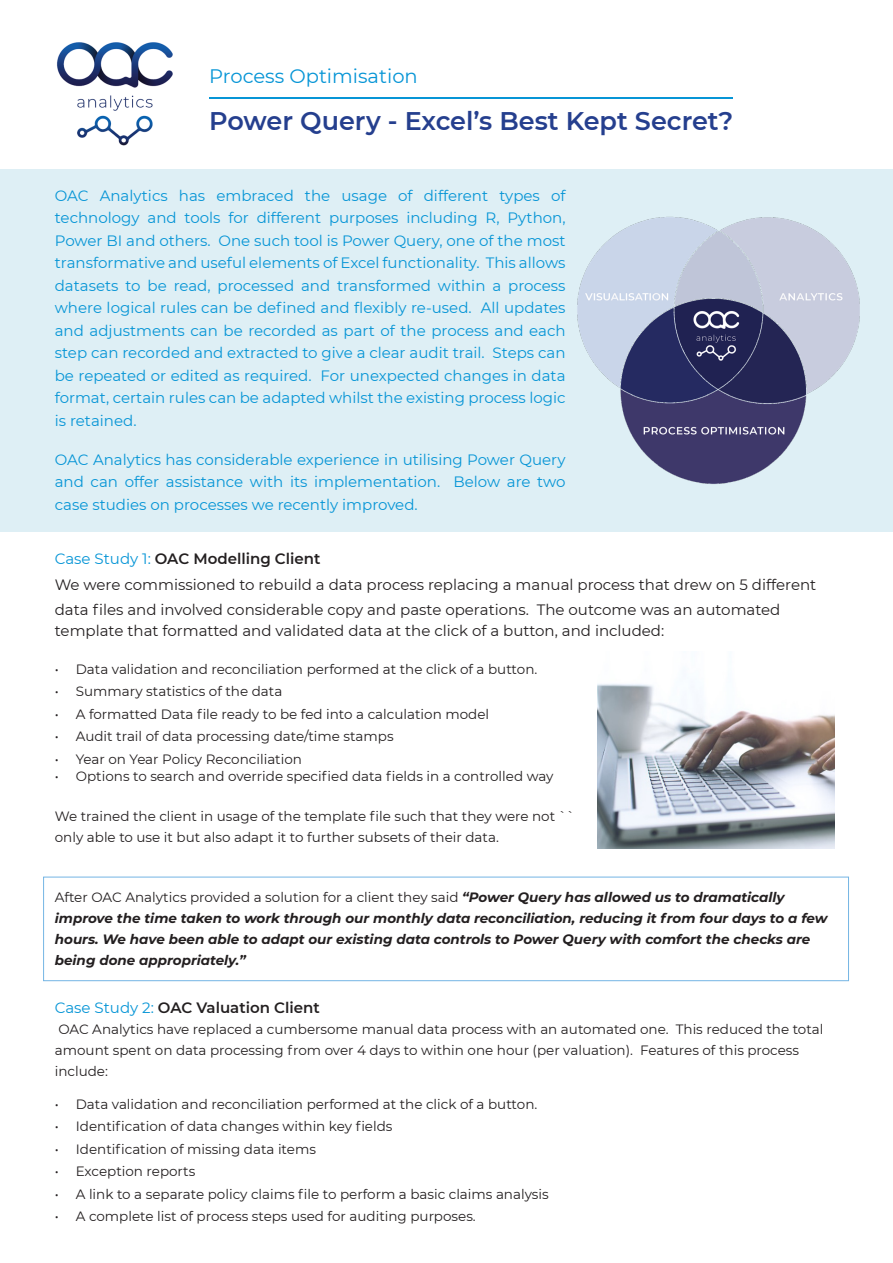
<style>
.page{position:relative;width:893px;height:1263px;background:#fff}
.page>*{position:absolute;margin:0;border:0;box-sizing:border-box;transform-origin:0 0}
.t1{font:600 25.5px "Montserrat";color:#253f8e}
.t2{font:19.5px "Montserrat";color:#0695d6}
.t3{font:15px/22.5px "Montserrat";color:#0695d6;text-align:justify}
.t4{font:15px/25.5px "Montserrat";color:#231f20}
.t5{font:600 15px "Montserrat";color:#231f20}
.t6{font:13.5px/21px "Montserrat";color:#231f20}
.t7{font:italic 700 13.5px/21px "Montserrat";color:#231f20}
.s1{font-weight:400;color:#0695d6}
.s2{font-weight:400;font-style:normal}
</style>
<div class="page">
<div style="left:0;top:169px;width:893px;height:362px;background:#deeff5"></div>
<hr style="left:209px;top:97px;width:523px;height:1px;background:#0695d6">
<img style="left:597px;top:684px;width:237px;height:164px">
<div style="left:43px;top:877px;width:806px;height:104px;border:1px solid #74b5e4"></div>
<img style="left:57px;top:42px;width:116px;height:104px">
<img style="left:577px;top:216px;width:283px;height:268px">
<p class="t2" style="left:209px;top:63px;width:210px">Process Optimisation</p>
<p class="t1" style="left:209px;top:103px;width:525px">Power Query - Excel’s Best Kept Secret?</p>
<p class="t3" style="left:55px;top:184px;width:512px">OAC Analytics has embraced the usage of different types of technology and tools for different purposes including R, Python, Power BI and others. One such tool is Power Query, one of the most transformative and useful elements of Excel functionality. This allows datasets to be read, processed and transformed within a process where logical rules can be defined and flexibly re-used. All updates and adjustments can be recorded as part of the process and each step can recorded and extracted to give a clear audit trail. Steps can be repeated or edited as required. For unexpected changes in data format, certain rules can be adapted whilst the existing process logic is retained.</p>
<p class="t3" style="left:55px;top:448px;width:512px">OAC Analytics has considerable experience in utilising Power Query and can offer assistance with its implementation. Below are two case studies on processes we recently improved.</p>
<p class="t5" style="left:55px;top:548px;width:267px"><span class="s1">Case Study 1:</span> OAC Modelling Client</p>
<p class="t4" style="left:55px;top:571px;width:763px">We were commissioned to rebuild a data process replacing a manual process that drew on 5 different data files and involved considerable copy and paste operations. The outcome was an automated</p>
<p class="t4" style="left:55px;top:617px;width:611px">template that formatted and validated data at the click of a button, and included:</p>
<p class="t6" style="left:55px;top:658px;width:484px">• Data validation and reconciliation performed at the click of a button.</p>
<p class="t6" style="left:55px;top:680px;width:229px">• Summary statistics of the data</p>
<p class="t6" style="left:55px;top:703px;width:436px">• A formatted Data file ready to be fed into a calculation model</p>
<p class="t6" style="left:55px;top:725px;width:340px">• Audit trail of data processing date/time stamps</p>
<p class="t6" style="left:55px;top:748px;width:249px">• Year on Year Policy Reconciliation</p>
<p class="t6" style="left:55px;top:765px;width:500px">• Options to search and override specified data fields in a controlled way</p>
<p class="t6" style="left:55px;top:805px;width:522px">We trained the client in usage of the template file such that they were not ``</p>
<p class="t6" style="left:55px;top:826px;width:446px">only able to use it but also adapt it to further subsets of their data.</p>
<p class="t7" style="left:55px;top:886px;width:774px"><span class="s2">After OAC Analytics provided a solution for a client they said</span> “Power Query has allowed us to dramatically improve the time taken to work through our monthly data reconciliation, reducing it from four days to a few hours. We have been able to adapt our existing data controls to Power Query with comfort the checks are being done appropriately.”</p>
<p class="t5" style="left:55px;top:997px;width:266px"><span class="s1">Case Study 2:</span> OAC Valuation Client</p>
<p class="t6" style="left:55px;top:1018px;width:770px">OAC Analytics have replaced a cumbersome manual data process with an automated one. This reduced the total amount spent on data processing from over 4 days to within one hour (per valuation). Features of this process include:</p>
<p class="t6" style="left:55px;top:1093px;width:484px">• Data validation and reconciliation performed at the click of a button.</p>
<p class="t6" style="left:55px;top:1115px;width:339px">• Identification of data changes within key fields</p>
<p class="t6" style="left:55px;top:1138px;width:263px">• Identification of missing data items</p>
<p class="t6" style="left:55px;top:1160px;width:142px">• Exception reports</p>
<p class="t6" style="left:55px;top:1183px;width:495px">• A link to a separate policy claims file to perform a basic claims analysis</p>
<p class="t6" style="left:55px;top:1205px;width:422px">• A complete list of process steps used for auditing purposes.</p>
</div>
